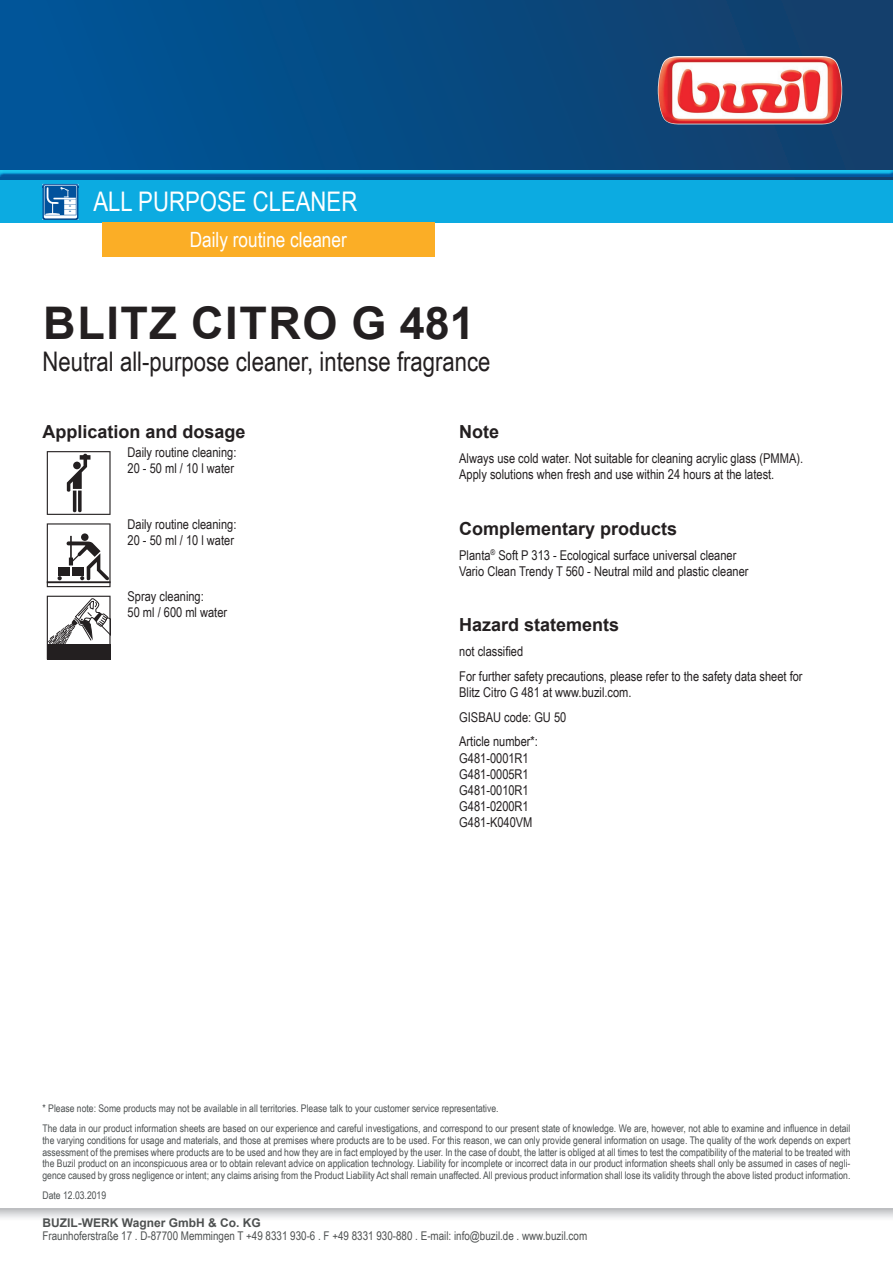
<style>
.page{position:relative;width:893px;height:1263px;background:#fff}
.page>*{position:absolute;margin:0;border:0;box-sizing:border-box;transform-origin:0 0}
.t1{font:700 45px "Arial";letter-spacing:.035em;color:#231f20}
.t2{font:27px "Arial Narrow";color:#231f20}
.t3{font:27px "Arial Narrow";color:#fff}
.t4{font:21px "Arial Narrow";color:#fff}
.t5{font:700 18px "Arial";color:#231f20}
.t6{font:13.5px/16.2px "Arial Narrow";color:#231f20}
.t7{font:12px "Arial Narrow";color:#4e5151}
.t8{font:700 12px "Arial";color:#4e5151}
.t9{font:10.5px/11.7px "Arial Narrow";color:#4d5152}
</style>
<div class="page">
<svg style="left:0;top:1209px;width:893px;height:9px;background:#d9dadc"></svg>
<svg style="left:47px;top:451px;width:64px;height:64px"></svg>
<svg style="left:47px;top:523px;width:64px;height:64px"></svg>
<svg style="left:47px;top:596px;width:64px;height:63px"></svg>
<div style="left:0;top:0;width:893px;height:180px;background:linear-gradient(to right,#00569a,#143e69)"></div>
<img style="left:658px;top:56px;width:184px;height:68px">
<hr style="left:0;top:0;width:1px;height:180px;background:#015599">
<div style="left:0;top:169px;width:893px;height:8px;background:#015599;opacity:.75"></div>
<div style="left:0;top:180px;width:893px;height:43px;background:#0cabe1"></div>
<img style="left:43px;top:184px;width:35px;height:36px">
<svg style="left:44px;top:185px;width:35px;height:33px"></svg>
<div style="left:102px;top:223px;width:333px;height:34px;background:#fbae26"></div>
<h2 class="t3" style="left:94px;top:182px;width:265px">ALL PURPOSE CLEANER</h2>
<h3 class="t4" style="left:190px;top:225px;width:158px">Daily routine cleaner</h3>
<h1 class="t1" style="left:43px;top:291px;width:433px">BLITZ CITRO G 481</h1>
<h2 class="t2" style="left:43px;top:342px;width:449px">Neutral all-purpose cleaner, intense fragrance</h2>
<h3 class="t5" style="left:43px;top:419px;width:205px">Application and dosage</h3>
<p class="t6" style="left:128px;top:443px;width:110px">Daily routine cleaning:<br>20 - 50 ml / 10 l water</p>
<p class="t6" style="left:128px;top:516px;width:110px">Daily routine cleaning:<br>20 - 50 ml / 10 l water</p>
<p class="t6" style="left:128px;top:588px;width:101px">Spray cleaning:<br>50 ml / 600 ml water</p>
<h3 class="t5" style="left:459px;top:419px;width:41px">Note</h3>
<p class="t6" style="left:459px;top:450px;width:345px">Always use cold water. Not suitable for cleaning acrylic glass (PMMA).<br>Apply solutions when fresh and use within 24 hours at the latest.</p>
<h3 class="t5" style="left:459px;top:516px;width:220px">Complementary products</h3>
<p class="t6" style="left:459px;top:546px;width:291px">Planta<sup>®</sup> Soft P 313 - Ecological surface universal cleaner<br>Vario Clean Trendy T 560 - Neutral mild and plastic cleaner</p>
<h3 class="t5" style="left:459px;top:612px;width:162px">Hazard statements</h3>
<p class="t6" style="left:459px;top:638px;width:345px;line-height:24.8px">not classified<br>For further safety precautions, please refer to the safety data sheet for</p>
<p class="t6" style="left:459px;top:679px;width:174px;line-height:24.8px">Blitz Citro G 481 at www.buzil.com.<br>GISBAU code: GU 50<br>Article number*:</p>
<p class="t6" style="left:459px;top:749px;width:75px">G481-0001R1<br>G481-0005R1<br>G481-0010R1<br>G481-0200R1<br>G481-K040VM</p>
<p class="t9" style="left:43px;top:1098px;width:809px;line-height:20.2px">* Please note: Some products may not be available in all territories. Please talk to your customer service representative.<br>The data in our product information sheets are based on our experience and careful investigations, and correspond to our present state of knowledge. We are, however, not able to examine and influence in detail</p>
<p class="t9" style="left:43px;top:1134px;width:809px;text-align:justify">the varying conditions for usage and materials, and those at premises where products are to be used. For this reason, we can only provide general information on usage. The quality of the work depends on expert assessment of the premises where products are to be used and how they are in fact employed by the user. In the case of doubt, the latter is obliged at all times to test the compatibility of the material to be treated with the Buzil product on an inconspicuous area or to obtain relevant advice on application technology. Liability for incomplete or incorrect data in our product information sheets shall only be assumed in cases of negli&shy;gence caused by gross negligence or intent; any claims arising from the Product Liability Act shall remain unaffected. All previous product information shall lose its validity through the above listed product information.</p>
<p class="t9" style="left:43px;top:1189px;width:65px">Date 12.03.2019</p>
<p class="t8" style="left:43px;top:1214px;width:220px">BUZIL-WERK Wagner GmbH &amp; Co. KG</p>
<p class="t7" style="left:43px;top:1227px;width:546px">Fraunhoferstraße 17 . D-87700 Memmingen T +49 8331 930-6 . F +49 8331 930-880 . E-mail: info@buzil.de . www.buzil.com</p>
</div>
